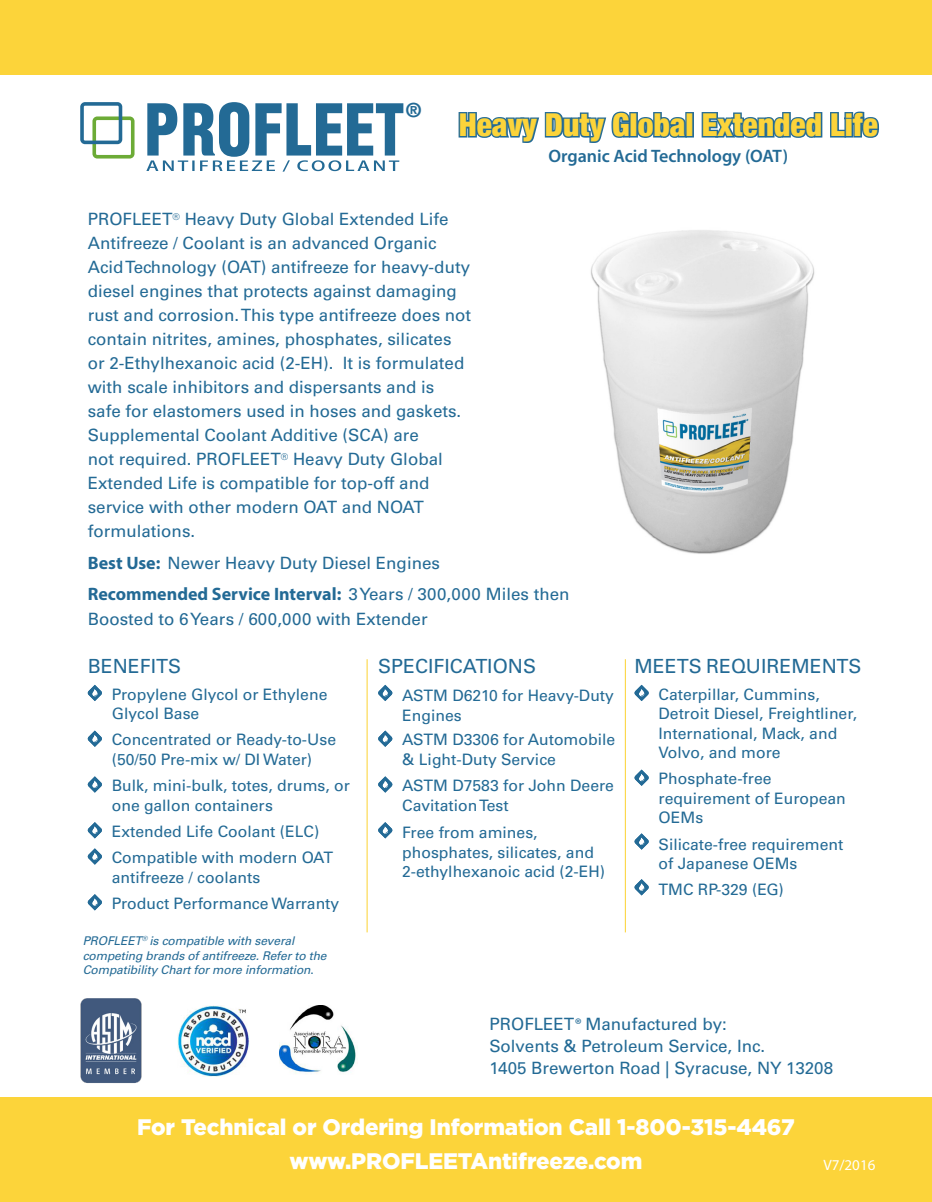
<style>
.page{position:relative;width:932px;height:1202px;background:#fff}
.page>*{position:absolute;margin:0;border:0;box-sizing:border-box;transform-origin:0 0}
.t1{font:900 condensed 31.5px "Helvetica Neue";color:#fcd43a}
.t2{font:900 22.5px/33.8px "Gotham";letter-spacing:-.005em;color:#fff;text-align:center}
.t3{font:19.5px "Univers LT Std";color:#236a95}
.t4{font:700 19.5px "Helvetica";color:#236a95}
.t5{font:700 18px "Myriad Pro";color:#236a95}
.t6{font:600 18px "Myriad Pro";color:#236a95}
.t7{font:16.95px/24px "Univers LT Std";color:#236a95}
.t8{font:15.75px/19.5px "Univers LT Std";color:#236a95}
.t9{font:15px "Myriad Pro";color:#fff}
.t10{font:italic 12px/14.4px "Univers LT Std";letter-spacing:-.01em;color:#236a95}
.s1{font-family:"Myriad Pro";font-weight:700;font-size:18px}
.s2{font-family:"Univers LT Std";font-weight:400;font-size:16.95px}
.s3{font-style:normal}
.s4{font-family:"Myriad Pro";font-style:italic;font-stretch:semi-condensed}
</style>
<div class="page">
<svg style="left:80px;top:102px;width:54px;height:56px"></svg>
<svg style="left:146px;top:102px;width:257px;height:70px"></svg>
<svg style="left:88px;top:685px;width:14px;height:16px"></svg>
<svg style="left:88px;top:730px;width:14px;height:17px"></svg>
<svg style="left:88px;top:776px;width:14px;height:16px"></svg>
<svg style="left:88px;top:822px;width:14px;height:16px"></svg>
<svg style="left:88px;top:848px;width:14px;height:16px"></svg>
<svg style="left:88px;top:894px;width:14px;height:16px"></svg>
<svg style="left:378px;top:685px;width:14px;height:16px"></svg>
<svg style="left:378px;top:730px;width:14px;height:17px"></svg>
<svg style="left:378px;top:776px;width:14px;height:16px"></svg>
<svg style="left:378px;top:822px;width:14px;height:16px"></svg>
<svg style="left:634px;top:685px;width:14px;height:16px"></svg>
<svg style="left:634px;top:769px;width:14px;height:17px"></svg>
<svg style="left:634px;top:833px;width:14px;height:16px"></svg>
<svg style="left:634px;top:879px;width:14px;height:16px"></svg>
<hr style="left:625px;top:659px;width:1px;height:273px;background:#fcd43a">
<hr style="left:366px;top:659px;width:1px;height:273px;background:#fcd43a">
<img style="left:591px;top:230px;width:224px;height:324px">
<div style="left:0;top:1097px;width:932px;height:105px;background:#fcd43a"></div>
<div style="left:0;top:0;width:932px;height:75px;background:#fcd43a"></div>
<svg style="left:458px;top:111px;width:231px;height:32px"></svg>
<div style="left:685px;top:112px;width:9px;height:25px;border:3px solid #236a95"></div>
<svg style="left:701px;top:111px;width:178px;height:27px"></svg>
<img style="left:80px;top:998px;width:62px;height:85px">
<img style="left:178px;top:1006px;width:71px;height:70px">
<img style="left:279px;top:1005px;width:77px;height:68px">
<p class="t4" style="left:406px;top:98px;width:16px">®</p>
<h1 class="t1" style="left:458px;top:99px;width:421px">Heavy Duty Global Extended Life</h1>
<p class="t6" style="left:548px;top:145px;width:241px">Organic Acid Technology (OAT)</p>
<p class="t7" style="left:88px;top:207px;width:385px">PROFLEET<sup>®</sup> Heavy Duty Global Extended Life Antifreeze / Coolant is an advanced Organic Acid Technology (OAT) antifreeze for heavy-duty diesel engines that protects against damaging rust and corrosion. This type antifreeze does not contain nitrites, amines, phosphates, silicates or 2-Ethylhexanoic acid (2-EH). It is formulated with scale inhibitors and dispersants and is safe for elastomers used in hoses and gaskets.<br>Supplemental Coolant Additive (SCA) are<br>not required. PROFLEET<sup>®</sup> Heavy Duty Global Extended Life is compatible for top-off and service with other modern OAT and NOAT formulations.</p>
<p class="t7" style="left:88px;top:551px;width:354px"><span class="s1">Best Use:</span> Newer Heavy Duty Diesel Engines</p>
<p class="t5" style="left:88px;top:582px;width:483px">Recommended Service Interval: <span class="s2">3 Years / 300,000 Miles then</span></p>
<p class="t7" style="left:88px;top:607px;width:341px">Boosted to 6 Years / 600,000 with Extender</p>
<p class="t3" style="left:88px;top:655px;width:95px">BENEFITS</p>
<p class="t8" style="left:112px;top:684px;width:217px">Propylene Glycol or Ethylene<br>Glycol Base</p>
<p class="t8" style="left:112px;top:730px;width:226px">Concentrated or Ready-to-Use (50/50 Pre-mix w/ DI Water)</p>
<p class="t8" style="left:112px;top:776px;width:240px">Bulk, mini-bulk, totes, drums, or one gallon containers</p>
<p class="t8" style="left:112px;top:818px;width:223px;line-height:26.2px">Extended Life Coolant (ELC)<br>Compatible with modern OAT</p>
<p class="t8" style="left:112px;top:864px;width:229px;line-height:26.2px">antifreeze / coolants<br>Product Performance Warranty</p>
<p class="t10" style="left:83px;top:933px;width:245px">PROFLEET<sup>®</sup> is compatible with several competing brands of antifreeze. Refer to the<br>Compatibility Chart for more information<span class="s3">.</span></p>
<p class="t3" style="left:378px;top:655px;width:159px">SPECIFICATIONS</p>
<p class="t8" style="left:402px;top:686px;width:213px">ASTM D6210 for Heavy-Duty<br>Engines</p>
<p class="t8" style="left:402px;top:730px;width:214px">ASTM D3306 for Automobile &amp; Light-Duty Service</p>
<p class="t8" style="left:402px;top:776px;width:213px">ASTM D7583 for John Deere<br>Cavitation Test</p>
<p class="t8" style="left:402px;top:823px;width:204px">Free from amines, phosphates, silicates, and<br>2-ethylhexanoic acid (2-EH)</p>
<p class="t3" style="left:634px;top:655px;width:228px">MEETS REQUIREMENTS</p>
<p class="t8" style="left:658px;top:684px;width:200px">Caterpillar, Cummins,<br>Detroit Diesel, Freightliner,<br>International, Mack, and<br>Volvo, and more</p>
<p class="t8" style="left:658px;top:769px;width:189px">Phosphate-free requirement of European<br>OEMs</p>
<p class="t8" style="left:658px;top:834px;width:186px">Silicate-free requirement of Japanese OEMs</p>
<p class="t8" style="left:658px;top:880px;width:127px">TMC RP-329 (EG)</p>
<p class="t7" style="left:489px;top:1012px;width:345px;line-height:22px">PROFLEET<span class="s4">®</span> Manufactured by:<br>Solvents &amp; Petroleum Service, Inc.<br>1405 Brewerton Road | Syracuse, NY 13208</p>
<h2 class="t2" style="left:137px;top:1109px;width:659px">For Technical or Ordering Information Call 1-800-315-4467 www.PROFLEETAntifreeze.com</h2>
<p class="t9" style="left:823px;top:1155px;width:53px">V7/2016</p>
</div>
